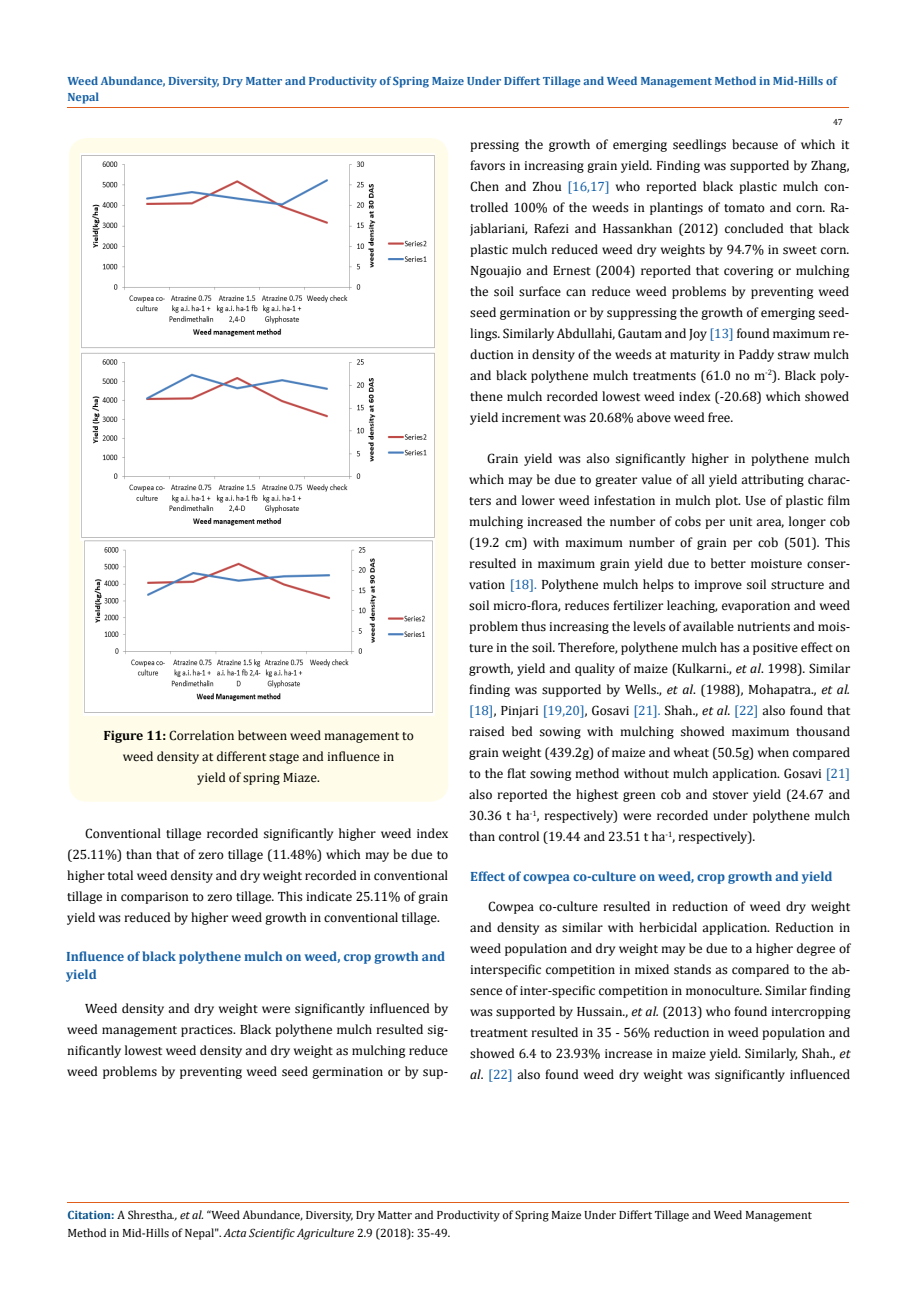
<style>
.page{position:relative;width:917px;height:1316px;background:#fff}
.page>*{position:absolute;margin:0;border:0;box-sizing:border-box;transform-origin:0 0}
.t1{font:13.5px/21px "Cambria";color:#000;text-align:justify}
.t2{font:700 13.5px/18px "Cambria";color:#1560a6}
.t3{font:12px/18px "Cambria";color:#000}
.t4{font:700 12px/16.5px "Cambria";color:#1560a6}
.t5{font:9px "Cambria";color:#000}
.s1{font-weight:700}
.s2{color:#1560a6}
.s3{font-style:italic}
.s4{font-weight:700;color:#035089}
</style>
<div class="page">
<hr style="left:67px;top:1202px;width:782px;height:1px;background:#e05d1a">
<hr style="left:67px;top:107px;width:782px;height:1px;background:#e05d1a">
<div style="left:69px;top:138px;width:379px;height:663px;background:#fffde9;border-radius:18px"></div>
<img style="left:81px;top:153px;width:354px;height:387px">
<img style="left:84px;top:539px;width:351px;height:176px">
<p class="t4" style="left:67px;top:72px;width:770px">Weed Abundance, Diversity, Dry Matter and Productivity of Spring Maize Under Differt Tillage and Weed Management Method in Mid-Hills of<br>Nepal</p>
<p class="t1" style="left:103px;top:724px;width:312px;text-align:center"><span class="s1">Figure 11:</span> Correlation between weed management to weed density at different stage and influence in<br>yield of spring Miaze.</p>
<p class="t1" style="left:67px;top:822px;width:382px;text-indent:18px">Conventional tillage recorded significantly higher weed index (25.11%) than that of zero tillage (11.48%) which may be due to higher total weed density and dry weight recorded in conventional tillage in comparison to zero tillage. This indicate 25.11% of grain yield was reduced by higher weed growth in conventional tillage.</p>
<p class="t2" style="left:66px;top:947px;width:381px">Influence of black polythene mulch on weed, crop growth and yield</p>
<p class="t1" style="left:67px;top:998px;width:382px;text-indent:18px">Weed density and dry weight were significantly influenced by weed management practices. Black polythene mulch resulted sig&shy;nificantly lowest weed density and dry weight as mulching reduce weed problems by preventing weed seed germination or by sup-</p>
<p class="t5" style="left:833px;top:117px;width:11px">47</p>
<p class="t1" style="left:470px;top:133px;width:381px">pressing the growth of emerging seedlings because of which it favors in increasing grain yield. Finding was supported by Zhang, Chen and Zhou <span class="s2">[16,17]</span> who reported black plastic mulch con&shy;trolled 100% of the weeds in plantings of tomato and corn. Ra&shy;jablariani, Rafezi and Hassankhan (2012) concluded that black plastic mulch reduced weed dry weights by 94.7% in sweet corn.<br>Ngouajio and Ernest (2004) reported that covering or mulching the soil surface can reduce weed problems by preventing weed seed germination or by suppressing the growth of emerging seed&shy;lings. Similarly Abdullahi, Gautam and Joy <span class="s2">[13]</span> found maximum re&shy;duction in density of the weeds at maturity in Paddy straw mulch and black polythene mulch treatments (61.0 no m<sup>-2</sup>). Black poly&shy;thene mulch recorded lowest weed index (-20.68) which showed yield increment was 20.68% above weed free.</p>
<p class="t1" style="left:469px;top:448px;width:382px;text-indent:18px">Grain yield was also significantly higher in polythene mulch which may be due to greater value of all yield attributing charac&shy;ters and lower weed infestation in mulch plot. Use of plastic film mulching increased the number of cobs per unit area, longer cob (19.2 cm) with maximum number of grain per cob (501). This resulted in maximum grain yield due to better moisture conser&shy;vation <span class="s2">[18].</span> Polythene mulch helps to improve soil structure and soil micro-flora, reduces fertilizer leaching, evaporation and weed problem thus increasing the levels of available nutrients and mois&shy;ture in the soil. Therefore, polythene mulch has a positive effect on growth, yield and quality of maize (Kulkarni., <span class="s3">et al</span>. 1998). Similar finding was supported by Wells., <span class="s3">et al</span>. (1988), Mohapatra., <span class="s3">et al. </span><span class="s2">[18]</span>, Pinjari <span class="s2">[19,20]</span>, Gosavi <span class="s2">[21].</span> Shah., <span class="s3">et al</span>. <span class="s2">[22]</span> also found that raised bed sowing with mulching showed maximum thousand grain weight (439.2g) of maize and wheat (50.5g) when compared to the flat sowing method without mulch application. Gosavi <span class="s2">[21] </span>also reported the highest green cob and stover yield (24.67 and 30.36 t ha<sup>-1</sup>, respectively) were recorded under polythene mulch than control (19.44 and 23.51 t ha<sup>-1</sup>, respectively).</p>
<p class="t2" style="left:470px;top:866px;width:364px">Effect of cowpea co-culture on weed, crop growth and yield</p>
<p class="t1" style="left:470px;top:896px;width:381px;text-indent:18px">Cowpea co-culture resulted in reduction of weed dry weight and density as similar with herbicidal application. Reduction in weed population and dry weight may be due to a higher degree of interspecific competition in mixed stands as compared to the ab&shy;sence of inter-specific competition in monoculture. Similar finding was supported by Hussain., <span class="s3">et al.</span> (2013) who found intercropping treatment resulted in 35 - 56% reduction in weed population and showed 6.4 to 23.93% increase in maize yield. Similarly, Shah., <span class="s3">et al</span>. <span class="s2">[22]</span> also found weed dry weight was significantly influenced</p>
<p class="t3" style="left:67px;top:1206px;width:745px"><span class="s4">Citation:</span> A Shrestha<span class="s3">., et al.</span> “Weed Abundance, Diversity, Dry Matter and Productivity of Spring Maize Under Differt Tillage and Weed Management<br>Method in Mid-Hills of Nepal". <span class="s3">Acta Scientific Agriculture</span> 2.9 (2018): 35-49.</p>
</div>
